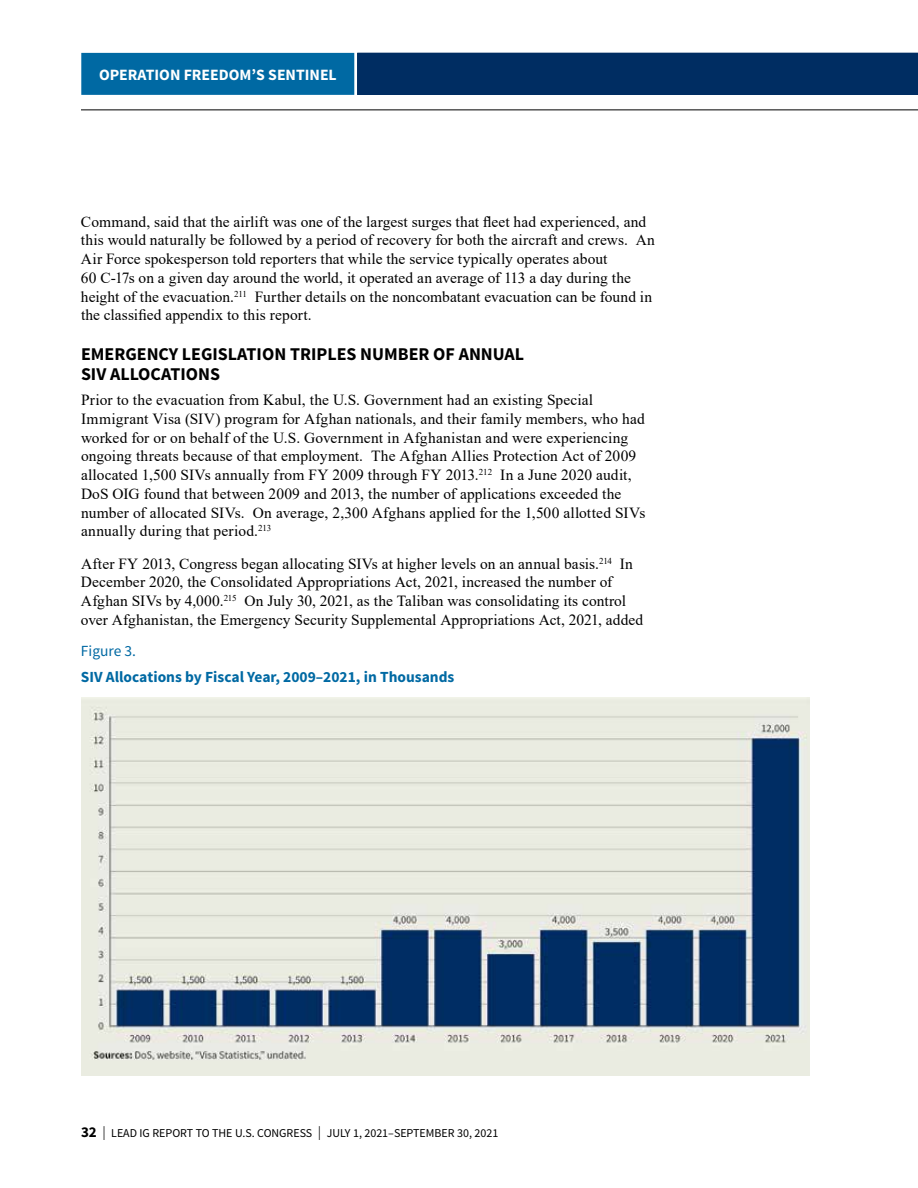
<style>
.page{position:relative;width:918px;height:1188px;background:#fff}
.page>*{position:absolute;margin:0;border:0;box-sizing:border-box;transform-origin:0 0}
.t1{font:700 18px/19.5px "Source Sans Pro";color:#000}
.t2{font:700 15.75px "Source Sans Pro";color:#fff}
.t3{font:15.45px/18.8px "Times New Roman";letter-spacing:.005em;color:#000}
.t4{font:700 15.45px/25.5px "Source Sans Pro";color:#0069a3}
.t5{font:12px "Source Sans Pro";color:#000}
.s1{font-weight:400}
.s2{font-weight:700;font-size:15px}
.s3{font-weight:200;font-size:21px}
</style>
<div class="page">
<hr style="left:81px;top:110px;width:837px;height:1px;background:#000">
<div style="left:357px;top:53px;width:561px;height:42px;background:#002d62"></div>
<div style="left:81px;top:53px;width:273px;height:42px;background:#0069a3"></div>
<img style="left:81px;top:698px;width:729px;height:378px">
<p class="t2" style="left:99px;top:64px;width:239px">OPERATION FREEDOM’S SENTINEL</p>
<p class="t3" style="left:81px;top:212px;width:576px">Command, said that the airlift was one of the largest surges that fleet had experienced, and this would naturally be followed by a period of recovery for both the aircraft and crews. An Air Force spokesperson told reporters that while the service typically operates about<br>60 C-17s on a given day around the world, it operated an average of 113 a day during the height of the evacuation.<sup>211</sup> Further details on the noncombatant evacuation can be found in the classified appendix to this report.</p>
<h5 class="t1" style="left:81px;top:345px;width:445px">EMERGENCY LEGISLATION TRIPLES NUMBER OF ANNUAL<br>SIV ALLOCATIONS</h5>
<p class="t3" style="left:81px;top:390px;width:566px">Prior to the evacuation from Kabul, the U.S. Government had an existing Special Immigrant Visa (SIV) program for Afghan nationals, and their family members, who had worked for or on behalf of the U.S. Government in Afghanistan and were experiencing ongoing threats because of that employment. The Afghan Allies Protection Act of 2009 allocated 1,500 SIVs annually from FY 2009 through FY 2013.<sup>212</sup> In a June 2020 audit, DoS OIG found that between 2009 and 2013, the number of applications exceeded the number of allocated SIVs. On average, 2,300 Afghans applied for the 1,500 allotted SIVs annually during that period.<sup>213</sup></p>
<p class="t3" style="left:81px;top:554px;width:564px">After FY 2013, Congress began allocating SIVs at higher levels on an annual basis.<sup>214</sup> In December 2020, the Consolidated Appropriations Act, 2021, increased the number of Afghan SIVs by 4,000.<sup>215</sup> On July 30, 2021, as the Taliban was consolidating its control over Afghanistan, the Emergency Security Supplemental Appropriations Act, 2021, added</p>
<p class="t4" style="left:81px;top:639px;width:375px"><span class="s1">Figure 3.<br></span>SIV Allocations by Fiscal Year, 2009–2021, in Thousands</p>
<p class="t5" style="left:81px;top:1125px;width:419px"><span class="s2">32</span> <span class="s3">I</span> LEAD IG REPORT TO THE U.S. CONGRESS <span class="s3">I</span> JULY 1, 2021–SEPTEMBER 30, 2021</p>
</div>
